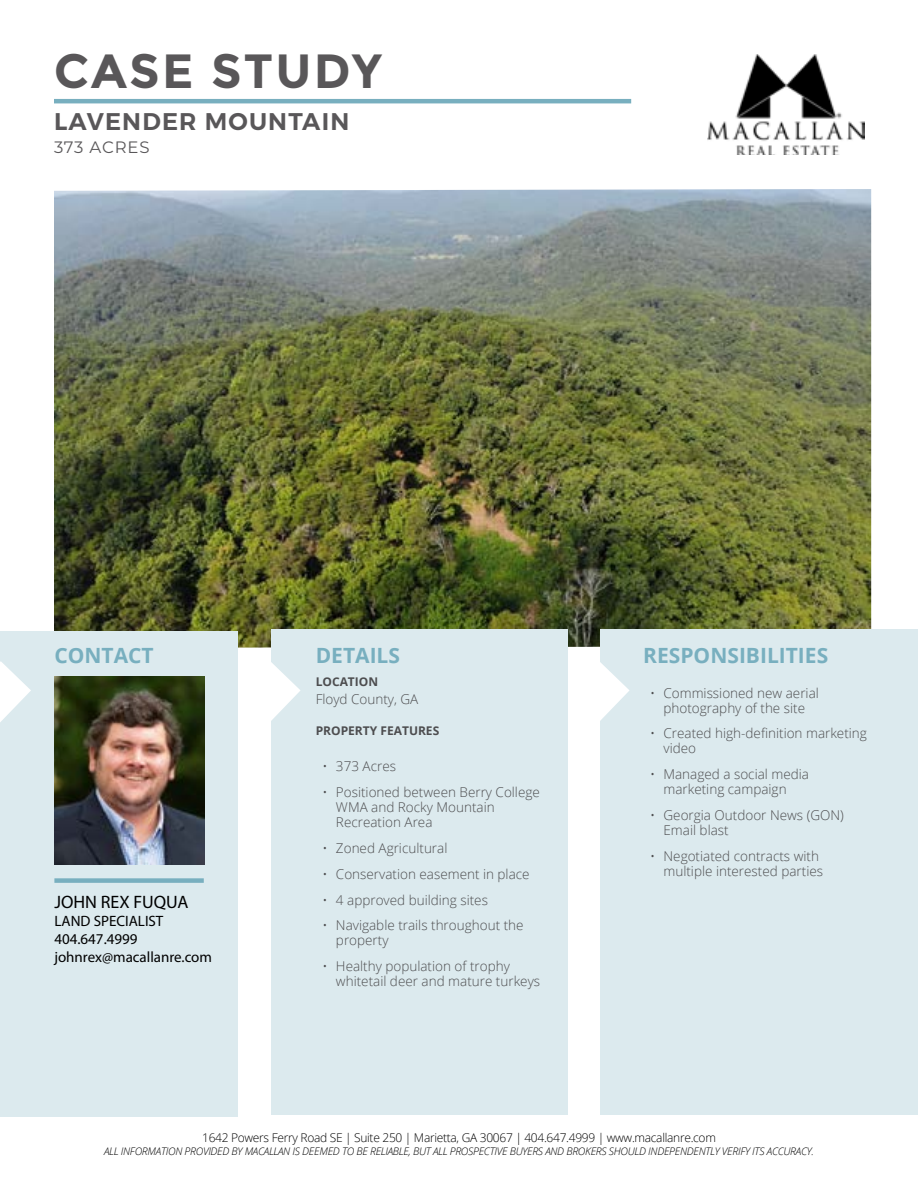
<style>
.page{position:relative;width:918px;height:1188px;background:#fff}
.page>*{position:absolute;margin:0;border:0;box-sizing:border-box;transform-origin:0 0}
.t1{font:700 48px "Montserrat";letter-spacing:.045em;color:#595759}
.t2{font:600 24px "Montserrat";letter-spacing:.05em;color:#595759}
.t3{font:700 21px "Open Sans";color:#78afbf}
.t4{font:18px "Myriad Pro";color:#000}
.t5{font:16.5px "Montserrat";letter-spacing:.045em;color:#595759}
.t6{font:15px/18px "Myriad Pro";color:#000}
.t7{font:300 13.5px/15px "Open Sans";color:#4d4d4f}
.t8{font:300 12px "Open Sans";letter-spacing:-.025em;color:#000}
.t9{font:700 12px "Open Sans";color:#4d4d4f}
.t10{font:italic 300 10.5px "Open Sans";letter-spacing:-.025em;color:#000}
</style>
<div class="page">
<img style="left:54px;top:189px;width:817px;height:459px">
<hr style="left:54px;top:99px;width:577px;height:4px;background:#78afbf">
<img style="left:707px;top:54px;width:158px;height:101px">
<div style="left:271px;top:630px;width:297px;height:485px;background:#dceaee"></div>
<div style="left:600px;top:630px;width:318px;height:485px;background:#dceaee"></div>
<div style="left:0;top:631px;width:237px;height:485px;background:#dceaee"></div>
<img style="left:54px;top:677px;width:151px;height:188px">
<div style="left:54px;top:878px;width:150px;height:5px;background:#78afbf"></div>
<svg style="left:0;top:661px;width:31px;height:61px"></svg>
<svg style="left:271px;top:662px;width:29px;height:59px"></svg>
<svg style="left:600px;top:662px;width:29px;height:59px"></svg>
<h1 class="t1" style="left:54px;top:42px;width:329px">CASE STUDY</h1>
<h2 class="t2" style="left:54px;top:103px;width:297px">LAVENDER MOUNTAIN</h2>
<p class="t5" style="left:54px;top:135px;width:97px">373 ACRES</p>
<h3 class="t3" style="left:54px;top:641px;width:101px">CONTACT</h3>
<h3 class="t3" style="left:316px;top:641px;width:86px">DETAILS</h3>
<h3 class="t3" style="left:643px;top:641px;width:187px">RESPONSIBILITIES</h3>
<h3 class="t4" style="left:54px;top:890px;width:135px">JOHN REX FUQUA</h3>
<p class="t6" style="left:54px;top:911px;width:159px">LAND SPECIALIST<br>404.647.4999 johnrex@macallanre.com</p>
<p class="t9" style="left:316px;top:673px;width:64px">LOCATION</p>
<p class="t7" style="left:316px;top:691px;width:104px">Floyd County, GA</p>
<p class="t9" style="left:316px;top:723px;width:125px">PROPERTY FEATURES</p>
<p class="t7" style="left:322px;top:759px;width:75px">• 373 Acres</p>
<p class="t7" style="left:336px;top:785px;width:205px;text-indent:-14px">• Positioned between Berry College<br>WMA and Rocky Mountain<br>Recreation Area</p>
<p class="t7" style="left:322px;top:840px;width:126px">• Zoned Agricultural</p>
<p class="t7" style="left:322px;top:866px;width:209px">• Conservation easement in place</p>
<p class="t7" style="left:322px;top:892px;width:167px">• 4 approved building sites</p>
<p class="t7" style="left:336px;top:918px;width:189px;text-indent:-14px">• Navigable trails throughout the property</p>
<p class="t7" style="left:336px;top:959px;width:206px;text-indent:-14px">• Healthy population of trophy whitetail deer and mature turkeys</p>
<p class="t7" style="left:650px;top:685px;width:170px;text-align:center">• Commissioned new aerial photography of the site</p>
<p class="t7" style="left:664px;top:726px;width:205px;text-indent:-14px">• Created high-definition marketing video</p>
<p class="t7" style="left:664px;top:766px;width:147px;text-indent:-14px">• Managed a social media marketing campaign</p>
<p class="t7" style="left:664px;top:807px;width:182px;text-indent:-14px">• Georgia Outdoor News (GON)<br>Email blast</p>
<p class="t7" style="left:650px;top:848px;width:175px;text-align:right">• Negotiated contracts with multiple interested parties</p>
<p class="t8" style="left:202px;top:1130px;width:515px">1642 Powers Ferry Road SE | Suite 250 | Marietta, GA 30067 | 404.647.4999 | www.macallanre.com</p>
<p class="t10" style="left:104px;top:1144px;width:711px">ALL INFORMATION PROVIDED BY MACALLAN IS DEEMED TO BE RELIABLE, BUT ALL PROSPECTIVE BUYERS AND BROKERS SHOULD INDEPENDENTLY VERIFY ITS ACCURACY.</p>
</div>
